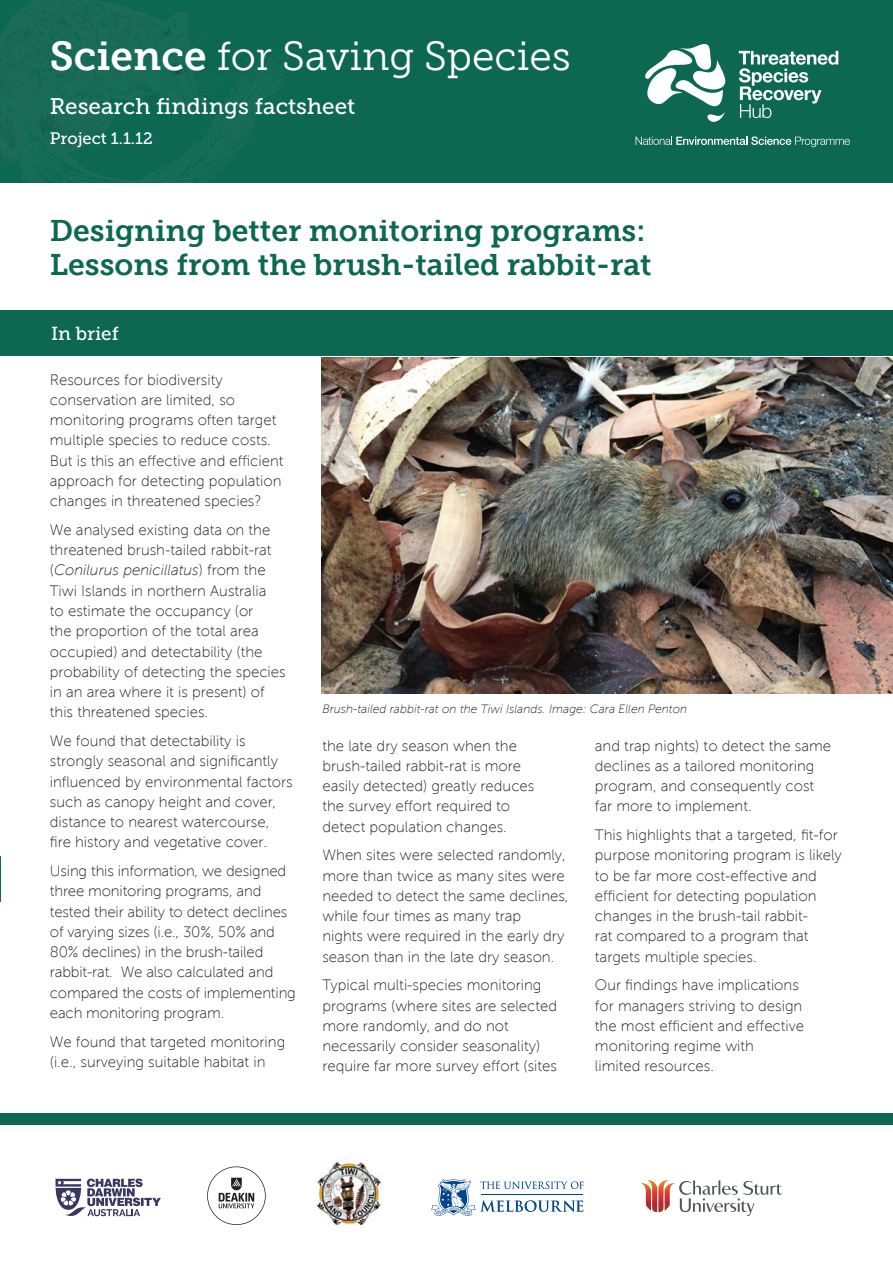
<style>
.page{position:relative;width:893px;height:1263px;background:#fff}
.page>*{position:absolute;margin:0;border:0;box-sizing:border-box;transform-origin:0 0}
.t1{font:40.5px "Museo Slab 300";color:#fff}
.t2{font:30px/34.5px "Museo Slab 700";color:#0d6852}
.t3{font:22.5px "Museo Slab 500";color:#fff}
.t4{font:18.75px "Museo Slab 500";color:#fff}
.t5{font:16.5px "Museo Slab 500";color:#fff}
.t6{font:15px/20.2px "Museo Sans 100";color:#231f20}
.t7{font:italic 12px "Museo Sans 100";color:#231f20}
.s1{font-family:"Museo Slab 700"}
.s2{font-style:italic}
</style>
<div class="page">
<div style="left:0;top:1114px;width:893px;height:11px;background:#0d6852"></div>
<div style="left:1px;top:0;width:892px;height:183px;background:#0d6852"></div>
<hr style="left:0;top:0;width:1px;height:183px;background:#0d6852">
<svg style="left:739px;top:51px;width:99px;height:67px"></svg>
<svg style="left:645px;top:44px;width:81px;height:78px"></svg>
<svg style="left:635px;top:136px;width:215px;height:11px"></svg>
<div style="left:1px;top:310px;width:892px;height:46px;background:#0d6852"></div>
<svg style="left:56px;top:1178px;width:105px;height:38px"></svg>
<img style="left:317px;top:1163px;width:66px;height:61px">
<svg style="left:207px;top:1166px;width:59px;height:59px"></svg>
<svg style="left:431px;top:1179px;width:153px;height:37px"></svg>
<svg style="left:641px;top:1180px;width:141px;height:36px"></svg>
<img style="left:1px;top:0;width:286px;height:183px">
<img style="left:322px;top:357px;width:571px;height:336px">
<hr style="left:0;top:856px;width:1px;height:46px;background:#0d6852">
<h1 class="t1" style="left:50px;top:33px;width:522px"><span class="s1">Science</span> for Saving Species</h1>
<h3 class="t3" style="left:50px;top:93px;width:307px">Research findings factsheet</h3>
<p class="t5" style="left:50px;top:129px;width:104px">Project 1.1.12</p>
<h2 class="t2" style="left:50px;top:213px;width:603px">Designing better monitoring programs:<br>Lessons from the brush-tailed rabbit-rat</h2>
<p class="t4" style="left:51px;top:323px;width:69px">In brief</p>
<p class="t6" style="left:50px;top:370px;width:235px">Resources for biodiversity conservation are limited, so monitoring programs often target multiple species to reduce costs.<br>But is this an effective and efficient approach for detecting population changes in threatened species?</p>
<p class="t6" style="left:50px;top:520px;width:237px">We analysed existing data on the threatened brush-tailed rabbit-rat (<span class="s2">Conilurus penicillatus</span>) from the Tiwi Islands in northern Australia<br>to estimate the occupancy (or<br>the proportion of the total area occupied) and detectability (the probability of detecting the species in an area where it is present) of this threatened species.</p>
<p class="t6" style="left:50px;top:731px;width:244px">We found that detectability is strongly seasonal and significantly influenced by environmental factors such as canopy height and cover, distance to nearest watercourse, fire history and vegetative cover.</p>
<p class="t6" style="left:50px;top:861px;width:248px">Using this information, we designed three monitoring programs, and tested their ability to detect declines of varying sizes (i.e., 30%, 50% and 80% declines) in the brush-tailed rabbit-rat. We also calculated and compared the costs of implementing each monitoring program.</p>
<p class="t6" style="left:50px;top:1031px;width:237px">We found that targeted monitoring (i.e., surveying suitable habitat in</p>
<p class="t7" style="left:322px;top:702px;width:366px">Brush-tailed rabbit-rat on the Tiwi Islands. Image: Cara Ellen Penton</p>
<p class="t6" style="left:322px;top:735px;width:213px">the late dry season when the brush-tailed rabbit-rat is more easily detected) greatly reduces the survey effort required to detect population changes.</p>
<p class="t6" style="left:322px;top:845px;width:248px">When sites were selected randomly, more than twice as many sites were needed to detect the same declines, while four times as many trap<br>nights were required in the early dry season than in the late dry season.</p>
<p class="t6" style="left:322px;top:975px;width:236px">Typical multi-species monitoring programs (where sites are selected more randomly, and do not necessarily consider seasonality) require far more survey effort (sites</p>
<p class="t6" style="left:595px;top:735px;width:238px">and trap nights) to detect the same declines as a tailored monitoring program, and consequently cost far more to implement.</p>
<p class="t6" style="left:595px;top:825px;width:249px">This highlights that a targeted, fit-for purpose monitoring program is likely to be far more cost-effective and efficient for detecting population changes in the brush-tail rabbit-<br>rat compared to a program that targets multiple species.</p>
<p class="t6" style="left:595px;top:975px;width:211px">Our findings have implications for managers striving to design the most efficient and effective monitoring regime with<br>limited resources.</p>
</div>
